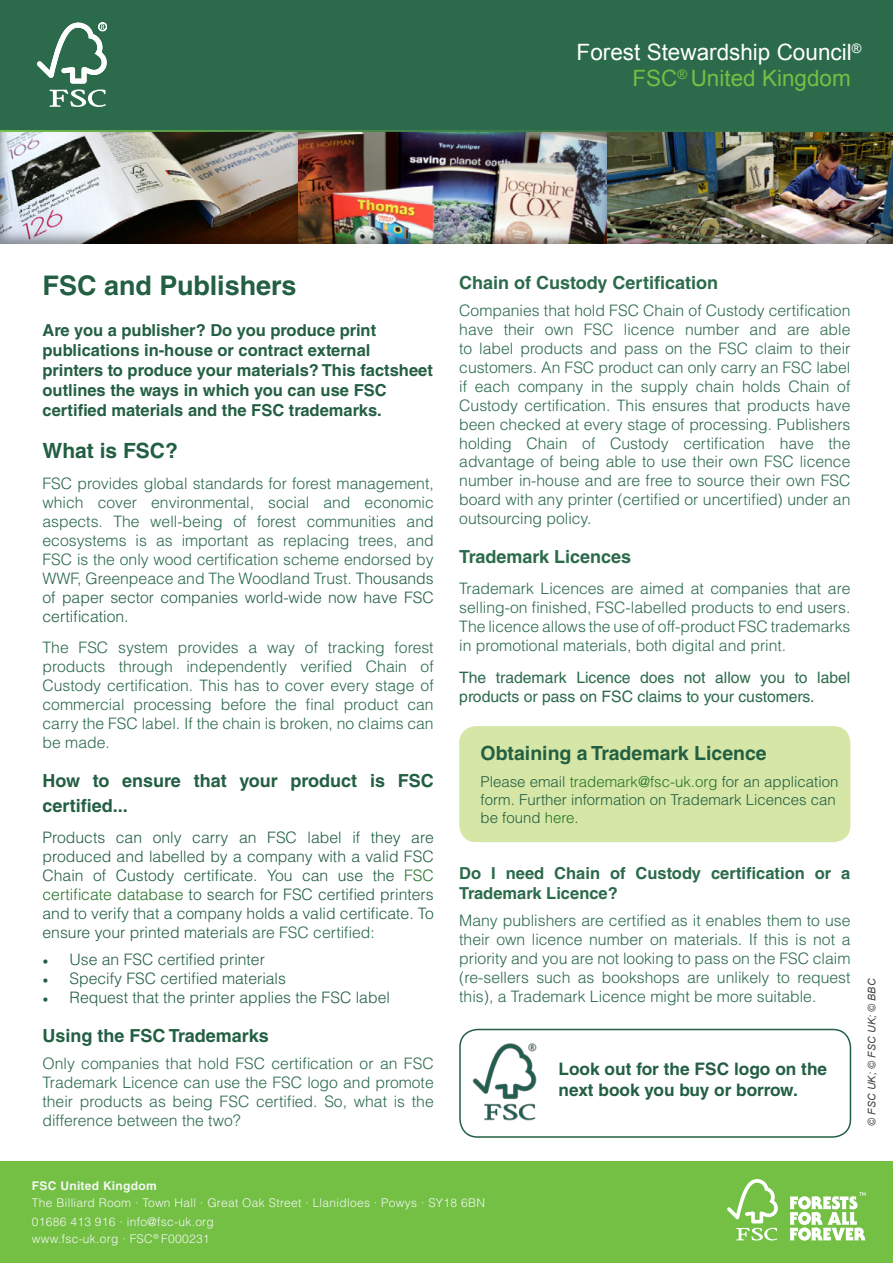
<style>
.page{position:relative;width:893px;height:1263px;background:#fff}
.page>*{position:absolute;margin:0;border:0;box-sizing:border-box;transform-origin:0 0}
.t1{font:700 27px "Helvetica LT Std";color:#235f42}
.t2{font:22.5px/26.1px "Arial";color:#fff}
.t3{font:700 21px "Helvetica LT Std";color:#235f42}
.t4{font:700 19.5px "Helvetica LT Std";color:#235f42}
.t5{font:700 18px/25.2px "Helvetica LT Std";color:#235f42}
.t6{font:700 18px "Helvetica LT Std";color:#2b6a4a}
.t7{font:700 17.25px/20.7px "Helvetica LT Std";color:#235f42}
.t8{font:700 16.5px/19.8px "Helvetica LT Std";color:#235f42}
.t9{font:700 16.5px/19.8px "Helvetica LT Std";color:#2b6a4a}
.t10{font:300 15.75px/18.9px "Helvetica LT Std";color:#2b6a4a;text-align:justify}
.t11{font:300 15.75px/18.9px "Helvetica LT Std";color:#235f42;text-align:justify}
.t12{font:15.75px/18.9px "Helvetica LT Std";color:#2b6a4a}
.t13{font:300 15px/18px "Helvetica LT Std";color:#235f42}
.t14{font:300 12px/19.2px "Helvetica LT Std";letter-spacing:.025em;color:#f3f7f3}
.t15{font:700 12px "Helvetica LT Std";letter-spacing:.025em;color:#f3f7f3}
.t16{font:italic 10.5px "Arial";letter-spacing:.02em;color:#000}
.s1{color:#74c045}
.s2{color:#235f42}
.s3{color:#27742a}
.s4{color:#2b6a4a}
.s5{font-family:"Minion Pro";font-weight:400}
</style>
<div class="page">
<div style="left:583px;top:72px;width:310px;height:172px;background:#000;opacity:.38"></div>
<div style="left:274px;top:72px;width:345px;height:173px;background:#000;opacity:.38"></div>
<div style="left:0;top:9px;width:311px;height:236px;background:#000;opacity:.38"></div>
<div style="left:0;top:0;width:893px;height:132px;background:#2b6a4a"></div>
<div style="left:0;top:1161px;width:893px;height:102px;background:#74c045"></div>
<svg style="left:37px;top:23px;width:70px;height:84px"></svg>
<svg style="left:727px;top:1179px;width:51px;height:61px"></svg>
<svg style="left:790px;top:1192px;width:75px;height:49px"></svg>
<div style="left:459px;top:726px;width:391px;height:116px;background:#d5e6a6;border-radius:17px"></div>
<div style="left:459px;top:1029px;width:392px;height:109px;border:2px solid #235f42;border-radius:18px"></div>
<img style="left:465px;top:1028px;width:83px;height:110px">
<h2 class="t2" style="left:632px;top:39px;width:231px;text-indent:-56px">Forest Stewardship Council<sup>®<br></sup><span class="s1">FSC</span><sup>®</sup> <span class="s1">United Kingdom</span></h2>
<h1 class="t1" style="left:43px;top:269px;width:255px">FSC and Publishers</h1>
<p class="t8" style="left:43px;top:320px;width:392px">Are you a publisher? Do you produce print publications in-house or contract external printers to produce your materials? This factsheet outlines the ways in which you can use FSC certified materials and the FSC trademarks.</p>
<h3 class="t3" style="left:43px;top:437px;width:137px">What is FSC?</h3>
<p class="t10" style="left:43px;top:474px;width:393px">FSC provides global standards for forest management, which cover environmental, social and economic aspects. The well-being of forest communities and ecosystems is as important as replacing trees, and FSC is the only wood certification scheme endorsed by WWF, Greenpeace and The Woodland Trust. <span class="s2">Thousands of paper sector companies world-wide now have FSC certification.</span></p>
<p class="t10" style="left:43px;top:638px;width:393px">The FSC system provides a way of tracking forest products through independently verified Chain of Custody certification. This has to cover every stage of commercial processing before the final product can carry the FSC label. If the chain is broken, no claims can be made.</p>
<p class="t5" style="left:43px;top:767px;width:393px">How to ensure that your product is FSC certified...</p>
<p class="t11" style="left:43px;top:828px;width:393px">Products can only carry an FSC label if they are produced and labelled by a company with a valid FSC Chain of Custody certificate. You can use the <span class="s3">FSC certificate database</span> to search for FSC certified printers and to verify that a company holds a valid certificate. To ensure your printed materials <span class="s4">are FSC certified:</span></p>
<p class="t11" style="left:43px;top:950px;width:224px"><span class="s5">•</span> Use an FSC certified printer</p>
<p class="t11" style="left:43px;top:969px;width:245px"><span class="s5">•</span> Specify FSC certified materials</p>
<p class="t11" style="left:43px;top:988px;width:349px"><span class="s5">•</span> Request that the printer applies the FSC label</p>
<p class="t5" style="left:43px;top:1022px;width:228px">Using the FSC Trademarks</p>
<p class="t10" style="left:43px;top:1054px;width:393px">Only companies that hold FSC certification or an FSC Trademark Licence can use the FSC logo and promote their products as being FSC certified. So, what is the difference between the two?</p>
<p class="t6" style="left:459px;top:271px;width:260px">Chain of Custody Certification</p>
<p class="t10" style="left:459px;top:301px;width:393px">Companies that hold FSC Chain of Custody certification have their own FSC licence number and are able to label products and pass on the FSC claim to their customers. An FSC product can only carry an FSC label if each company in the supply chain holds Chain of Custody certification. This ensures that products have been checked at every stage of processing. Publishers holding Chain of Custody certification have the advantage of being able to use their own FSC licence number in-house and are free to source their own FSC board with any printer (certified or uncertified) under an outsourcing policy.</p>
<p class="t6" style="left:459px;top:545px;width:174px">Trademark Licences</p>
<p class="t10" style="left:459px;top:579px;width:393px">Trademark Licences are aimed at companies that are selling-on finished, FSC-labelled products to end users.<br>The licence allows the use of off-product FSC trademarks in promotional materials, both digital and print.</p>
<p class="t12" style="left:459px;top:668px;width:393px">The trademark Licence does not allow you to label products or pass on FSC claims to your customers.</p>
<p class="t4" style="left:480px;top:742px;width:288px">Obtaining a Trademark Licence</p>
<p class="t13" style="left:480px;top:772px;width:359px">Please email <span class="s3">trademark@fsc-uk.org</span> for an application form. Further information on Trademark Licences can be found <span class="s3">here</span>.</p>
<p class="t9" style="left:459px;top:863px;width:393px">Do I need Chain of Custody certification or a<br>Trademark Licence?</p>
<p class="t10" style="left:459px;top:911px;width:393px">Many publishers are certified as it enables them to use their own licence number on materials. If this is not a priority and you are not looking to pass on the FSC claim (re-sellers such as bookshops are unlikely to request this), a Trademark Licence might be more suitable.</p>
<p class="t7" style="left:559px;top:1058px;width:270px">Look out for the FSC logo on the next book you buy or borrow.</p>
<p class="t16" style="left:865px;top:1126px;width:149px;rotate:-90deg">© FSC UK; © FSC UK; © BBC</p>
<p class="t15" style="left:32px;top:1178px;width:126px">FSC United Kingdom</p>
<p class="t14" style="left:32px;top:1193px;width:455px">The Billiard Room · Town Hall · Great Oak Street · Llanidloes · Powys · SY18 6BN<br>01686 413 916 · info@fsc-uk.org</p>
<p class="t14" style="left:32px;top:1229px;width:179px">www.fsc-uk.org · FSC<sup>®</sup> F000231</p>
</div>
